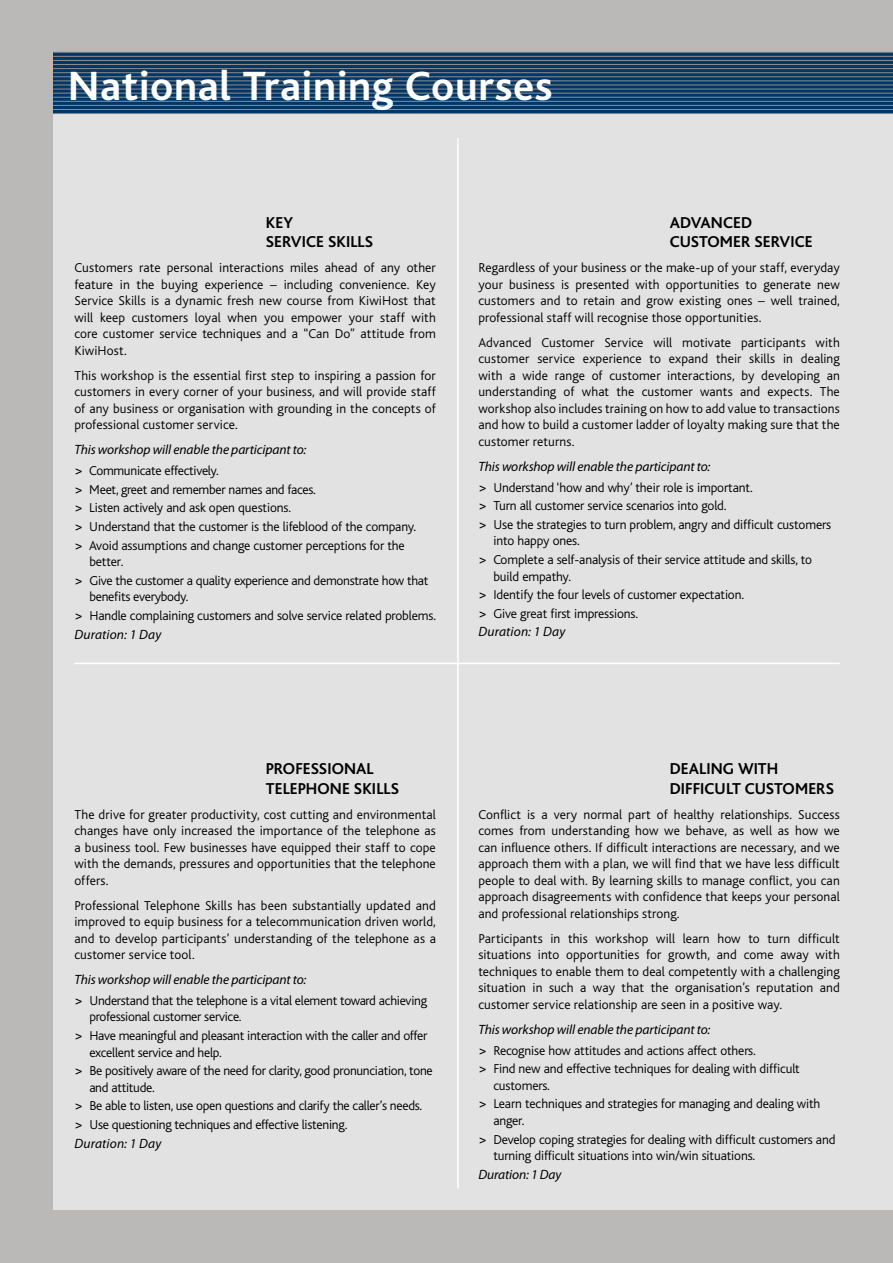
<style>
.page{position:relative;width:893px;height:1263px;background:#bab9b8}
.page>*{position:absolute;margin:0;border:0;box-sizing:border-box;transform-origin:0 0}
.t1{font:700 42.75px "Bliss";letter-spacing:.01em;color:#fff}
.t2{font:700 16.5px/19.5px "Bliss";letter-spacing:.01em;color:#000}
.t3{font:300 13.5px/16.5px "Bliss";letter-spacing:-.01em;color:#000}
.t4{font:italic 13.5px "Myriad Pro";letter-spacing:-.005em;color:#000}
.t5{font:italic 13.5px "Myriad Pro";letter-spacing:.015em;color:#000}
.s1{font-weight:400}
</style>
<div class="page">
<div style="left:53px;top:53px;width:840px;height:1157px;background:#e3e2e2"></div>
<svg style="left:53px;top:53px;width:840px;height:60px;background:#0b3d6a"></svg>
<hr style="left:53px;top:52px;width:840px;height:1px;background:#8e8c8a">
<hr style="left:53px;top:56px;width:840px;height:1px;background:#8e8c8a">
<hr style="left:53px;top:60px;width:840px;height:1px;background:#8e8c8a">
<hr style="left:53px;top:64px;width:840px;height:1px;background:#8e8c8a">
<hr style="left:53px;top:68px;width:840px;height:1px;background:#8e8c8a">
<hr style="left:53px;top:72px;width:840px;height:1px;background:#8e8c8a">
<hr style="left:53px;top:77px;width:840px;height:1px;background:#8e8c8a">
<hr style="left:53px;top:81px;width:840px;height:1px;background:#8e8c8a">
<hr style="left:53px;top:85px;width:840px;height:1px;background:#8e8c8a">
<hr style="left:53px;top:89px;width:840px;height:1px;background:#8e8c8a">
<hr style="left:53px;top:93px;width:840px;height:1px;background:#8e8c8a">
<hr style="left:53px;top:97px;width:840px;height:1px;background:#8e8c8a">
<hr style="left:53px;top:101px;width:840px;height:1px;background:#8e8c8a">
<hr style="left:53px;top:105px;width:840px;height:1px;background:#8e8c8a">
<hr style="left:53px;top:109px;width:840px;height:1px;background:#8e8c8a">
<hr style="left:53px;top:113px;width:840px;height:1px;background:#8e8c8a">
<hr style="left:74px;top:663px;width:766px;height:1px;background:#fff">
<hr style="left:457px;top:138px;width:2px;height:1050px;background:#fff">
<h1 class="t1" style="left:68px;top:64px;width:486px">NATIONAL TRAINING COURSES</h1>
<p class="t2" style="left:266px;top:213px;width:108px">KEY<br>SERVICE SKILLS</p>
<p class="t2" style="left:670px;top:213px;width:12px">ADVAN</p>
<p class="t2" style="left:723px;top:213px;width:20px">CED</p>
<p class="t2" style="left:670px;top:232px;width:50px">CUSTOMER</p>
<p class="t2" style="left:754px;top:232px;width:17px">SERVI</p>
<p class="t2" style="left:795px;top:232px;width:18px">CE</p>
<p class="t3" style="left:74px;top:260px;width:363px;text-align:justify">Customers rate personal interactions miles ahead of any other feature in the buying experience – including convenience. Key Service Skills is a dynamic fresh new course from KiwiHost that will keep customers loyal when you empower your staff with core customer service techniques and a “Can Do” attitude from KiwiHost.</p>
<p class="t3" style="left:74px;top:367px;width:363px;text-align:justify">This workshop is the essential first step to inspiring a passion for customers in every corner of your business, and will provide staff of any business or organisation with grounding in the concepts of professional customer service.</p>
<p class="t4" style="left:74px;top:441px;width:233px">This workshop will enable the participant to:</p>
<p class="t3" style="left:74px;top:462px;width:343px;line-height:18.6px"><span class="s1">&gt;</span> Communicate effectively.<br><span class="s1">&gt;</span> Meet, greet and remember names and faces.<br><span class="s1">&gt;</span> Listen actively and ask open questions.<br><span class="s1">&gt;</span> Understand that the customer is the lifeblood of the company. <span class="s1">&gt;</span> Avoid assumptions and change customer perceptions for the</p>
<p class="t3" style="left:74px;top:553px;width:356px;line-height:18.6px;text-indent:15px">better.<br><span class="s1">&gt;</span> Give the customer a quality experience and demonstrate how that</p>
<p class="t3" style="left:74px;top:588px;width:363px;line-height:18.6px;text-indent:15px">benefits everybody.<br><span class="s1">&gt;</span> Handle complaining customers and solve service related problems.</p>
<p class="t5" style="left:74px;top:626px;width:88px">Duration: 1 Day</p>
<p class="t3" style="left:478px;top:260px;width:363px;text-align:justify">Regardless of your business or the make-up of your staff, everyday your business is presented with opportunities to generate new customers and to retain and grow existing ones – well trained, professional staff will recognise those opportunities.</p>
<p class="t3" style="left:478px;top:334px;width:363px;text-align:justify">Advanced Customer Service will motivate participants with customer service experience to expand their skills in dealing with a wide range of customer interactions, by developing an understanding of what the customer wants and expects. The workshop also includes training on how to add value to transactions and how to build a customer ladder of loyalty making sure that the customer returns.</p>
<p class="t4" style="left:478px;top:458px;width:233px">This workshop will enable the participant to:</p>
<p class="t3" style="left:478px;top:478px;width:354px;line-height:18.6px"><span class="s1">&gt;</span> Understand ‘how and why’ their role is important.<br><span class="s1">&gt;</span> Turn all customer service scenarios into gold.<br><span class="s1">&gt;</span> Use the strategies to turn problem, angry and difficult customers</p>
<p class="t3" style="left:478px;top:532px;width:335px;line-height:18.6px;text-indent:15px">into happy ones.<br><span class="s1">&gt;</span> Complete a self-analysis of their service attitude and skills, to</p>
<p class="t3" style="left:478px;top:567px;width:267px;line-height:18.6px;text-indent:15px">build empathy.<br><span class="s1">&gt;</span> Identify the four levels of customer expectation. <span class="s1">&gt;</span> Give great first impressions.</p>
<p class="t5" style="left:478px;top:624px;width:88px">Duration: 1 Day</p>
<p class="t2" style="left:266px;top:759px;width:72px;text-indent:45px">SSIONAL<br>TELEPHONE</p>
<p class="t2" style="left:266px;top:759px;width:18px">PROFE</p>
<p class="t2" style="left:354px;top:779px;width:47px">SKILLS</p>
<p class="t3" style="left:74px;top:806px;width:363px;text-align:justify">The drive for greater productivity, cost cutting and environmental changes have only increased the importance of the telephone as a business tool. Few businesses have equipped their staff to cope with the demands, pressures and opportunities that the telephone offers.</p>
<p class="t3" style="left:74px;top:897px;width:363px;text-align:justify">Professional Telephone Skills has been substantially updated and improved to equip business for a telecommunication driven world, and to develop participants’ understanding of the telephone as a customer service tool.</p>
<p class="t4" style="left:74px;top:971px;width:233px">This workshop will enable the participant to:</p>
<p class="t3" style="left:89px;top:992px;width:339px;text-indent:-15px"><span class="s1">&gt;</span> Understand that the telephone is a vital element toward achieving professional customer service.</p>
<p class="t3" style="left:89px;top:1028px;width:340px;text-indent:-15px"><span class="s1">&gt;</span> Have meaningful and pleasant interaction with the caller and offer excellent service and help.</p>
<p class="t3" style="left:89px;top:1063px;width:345px;text-indent:-15px"><span class="s1">&gt;</span> Be positively aware of the need for clarity, good pronunciation, tone and attitude.</p>
<p class="t3" style="left:74px;top:1097px;width:349px;line-height:18.6px"><span class="s1">&gt;</span> Be able to listen, use open questions and clarify the caller’s needs. <span class="s1">&gt;</span> Use questioning techniques and effective listening.</p>
<p class="t5" style="left:74px;top:1135px;width:88px">Duration: 1 Day</p>
<p class="t2" style="left:670px;top:759px;width:164px">DEALING WITH<br>DIFFICULT CUSTOMERS</p>
<p class="t3" style="left:478px;top:806px;width:363px;text-align:justify">Conflict is a very normal part of healthy relationships. Success comes from understanding how we behave, as well as how we can influence others. If difficult interactions are necessary, and we approach them with a plan, we will find that we have less difficult people to deal with. By learning skills to manage conflict, you can approach disagreements with confidence that keeps your personal and professional relationships strong.</p>
<p class="t3" style="left:478px;top:930px;width:363px;text-align:justify">Participants in this workshop will learn how to turn difficult situations into opportunities for growth, and come away with techniques to enable them to deal competently with a challenging situation in such a way that the organisation’s reputation and customer service relationship are seen in a positive way.</p>
<p class="t4" style="left:478px;top:1021px;width:233px">This workshop will enable the participant to:</p>
<p class="t3" style="left:478px;top:1041px;width:323px;line-height:18.6px"><span class="s1">&gt;</span> Recognise how attitudes and actions affect others.<br><span class="s1">&gt;</span> Find new and effective techniques for dealing with difficult</p>
<p class="t3" style="left:478px;top:1076px;width:343px;line-height:18.6px;text-indent:15px">customers.<br><span class="s1">&gt;</span> Learn techniques and strategies for managing and dealing with</p>
<p class="t3" style="left:478px;top:1111px;width:358px;line-height:18.6px;text-indent:15px">anger.<br><span class="s1">&gt;</span> Develop coping strategies for dealing with difficult customers and</p>
<p class="t3" style="left:493px;top:1147px;width:263px">turning difficult situations into win/win situations.</p>
<p class="t4" style="left:478px;top:1166px;width:85px">Duration: 1 Day</p>
</div>
